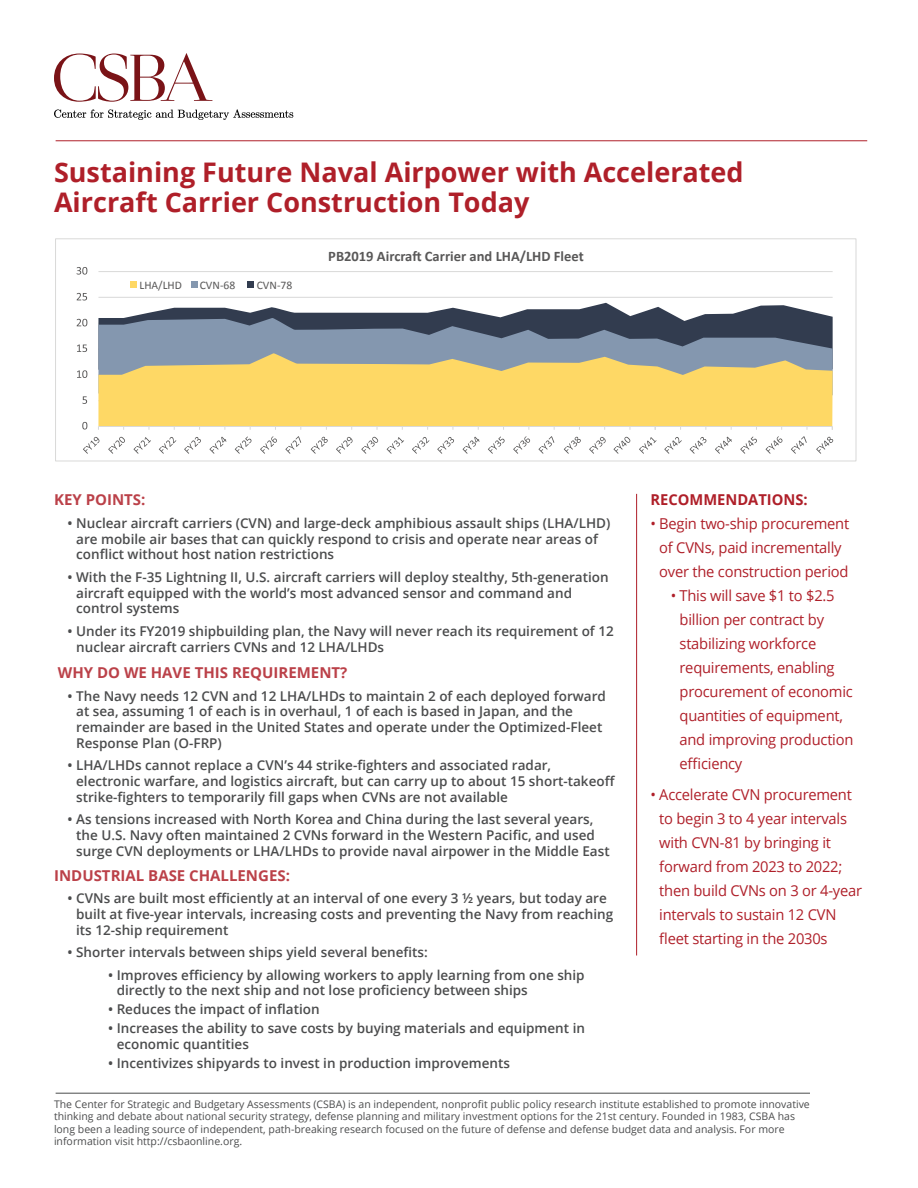
<style>
.page{position:relative;width:918px;height:1188px;background:#fff}
.page>*{position:absolute;margin:0;border:0;box-sizing:border-box;transform-origin:0 0}
.t1{font:700 27px/30px "Open Sans";color:#af1f29}
.List_Paragraph{font:15px/24px "Open Sans";letter-spacing:-.015em;color:#af1f29}
.t2{font:700 15px "Open Sans";color:#bb4149}
.List_Paragraph-2{font:700 15px "Open Sans";color:#af1f29}
.t3{font:700 14.55px "Calibri";color:#595858}
.List_Paragraph-3{font:600 13.5px/15.8px "Open Sans";color:#4b4c4d}
.t4{font:11.55px "Calibri";color:#595858}
.List_Paragraph-4{font:10.5px/12.6px "Open Sans";color:#4b4c4d}
</style>
<div class="page">
<hr style="left:56px;top:140px;width:811px;height:1px;background:#af1f29">
<hr style="left:56px;top:1093px;width:754px;height:1px;background:#4b4c4d">
<svg style="left:54px;top:53px;width:158px;height:49px"></svg>
<svg style="left:54px;top:109px;width:239px;height:11px"></svg>
<hr style="left:636px;top:494px;width:1px;height:462px;background:#af1f29">
<hr style="left:98px;top:297px;width:735px;height:1px;background:#d9d9d8">
<hr style="left:98px;top:271px;width:735px;height:1px;background:#d9d9d8">
<svg style="left:124px;top:303px;width:709px;height:15px"></svg>
<svg style="left:98px;top:318px;width:735px;height:35px;background:#647389"></svg>
<svg style="left:98px;top:353px;width:735px;height:74px;background:#e9cd71"></svg>
<hr style="left:98px;top:426px;width:734px;height:1px;background:#d9d9d8">
<svg style="left:82px;top:422px;width:5px;height:8px"></svg>
<svg style="left:82px;top:396px;width:5px;height:8px"></svg>
<svg style="left:77px;top:370px;width:10px;height:8px"></svg>
<svg style="left:77px;top:344px;width:10px;height:8px"></svg>
<svg style="left:77px;top:319px;width:10px;height:7px"></svg>
<svg style="left:77px;top:293px;width:10px;height:8px"></svg>
<svg style="left:77px;top:267px;width:10px;height:8px"></svg>
<svg style="left:83px;top:437px;width:16px;height:17px"></svg>
<svg style="left:108px;top:437px;width:17px;height:17px"></svg>
<svg style="left:134px;top:437px;width:17px;height:17px"></svg>
<svg style="left:159px;top:437px;width:17px;height:17px"></svg>
<svg style="left:184px;top:437px;width:17px;height:17px"></svg>
<svg style="left:209px;top:437px;width:18px;height:17px"></svg>
<svg style="left:235px;top:437px;width:17px;height:17px"></svg>
<svg style="left:260px;top:436px;width:17px;height:18px"></svg>
<svg style="left:285px;top:436px;width:16px;height:18px"></svg>
<svg style="left:311px;top:437px;width:17px;height:17px"></svg>
<svg style="left:336px;top:437px;width:17px;height:17px"></svg>
<svg style="left:361px;top:437px;width:17px;height:17px"></svg>
<svg style="left:387px;top:437px;width:17px;height:17px"></svg>
<svg style="left:412px;top:437px;width:17px;height:17px"></svg>
<svg style="left:437px;top:437px;width:17px;height:17px"></svg>
<svg style="left:463px;top:437px;width:17px;height:17px"></svg>
<svg style="left:614px;top:437px;width:16px;height:17px"></svg>
<svg style="left:488px;top:437px;width:17px;height:17px"></svg>
<svg style="left:513px;top:436px;width:17px;height:18px"></svg>
<svg style="left:539px;top:436px;width:15px;height:18px"></svg>
<svg style="left:564px;top:437px;width:17px;height:17px"></svg>
<svg style="left:589px;top:437px;width:17px;height:17px"></svg>
<svg style="left:639px;top:437px;width:18px;height:17px"></svg>
<svg style="left:664px;top:437px;width:18px;height:17px"></svg>
<svg style="left:690px;top:437px;width:16px;height:17px"></svg>
<svg style="left:715px;top:437px;width:17px;height:17px"></svg>
<svg style="left:740px;top:437px;width:17px;height:17px"></svg>
<svg style="left:766px;top:436px;width:16px;height:18px"></svg>
<svg style="left:791px;top:436px;width:16px;height:18px"></svg>
<svg style="left:816px;top:437px;width:17px;height:17px"></svg>
<div style="left:56px;top:238px;width:800px;height:223px;border:1px solid #d9d9d8"></div>
<div style="left:248px;top:281px;width:6px;height:7px;background:#323c4f"></div>
<div style="left:191px;top:281px;width:6px;height:7px;background:#8497af"></div>
<div style="left:131px;top:281px;width:6px;height:7px;background:#fed865"></div>
<p class="t1" style="left:54px;top:156px;width:691px">Sustaining Future Naval Airpower with Accelerated<br>Aircraft Carrier Construction Today</p>
<p class="t4" style="left:139px;top:277px;width:44px">LHA/LHD</p>
<p class="t4" style="left:200px;top:277px;width:37px">CVN-68</p>
<p class="t4" style="left:257px;top:277px;width:37px">CVN-78</p>
<p class="t3" style="left:328px;top:247px;width:257px">PB2019 Aircraft Carrier and LHA/LHD Fleet</p>
<p class="t2" style="left:54px;top:489px;width:93px">KEY POINTS:</p>
<p class="List_Paragraph-3" style="left:76px;top:515px;width:536px;text-indent:-9px">• Nuclear aircraft carriers (CVN) and large-deck amphibious assault ships (LHA/LHD) are mobile air bases that can quickly respond to crisis and operate near areas of conflict without host nation restrictions</p>
<p class="List_Paragraph-3" style="left:76px;top:569px;width:534px;text-indent:-9px">• With the F-35 Lightning II, U.S. aircraft carriers will deploy stealthy, 5th-generation aircraft equipped with the world’s most advanced sensor and command and control systems</p>
<p class="List_Paragraph-3" style="left:76px;top:623px;width:539px;text-indent:-9px">• Under its FY2019 shipbuilding plan, the Navy will never reach its requirement of 12 nuclear aircraft carriers CVNs and 12 LHA/LHDs</p>
<p class="t2" style="left:58px;top:662px;width:291px">WHY DO WE HAVE THIS REQUIREMENT?</p>
<p class="List_Paragraph-3" style="left:76px;top:688px;width:531px;text-indent:-9px">• The Navy needs 12 CVN and 12 LHA/LHDs to maintain 2 of each deployed forward at sea, assuming 1 of each is in overhaul, 1 of each is based in Japan, and the remainder are based in the United States and operate under the Optimized-Fleet Response Plan (O-FRP)</p>
<p class="List_Paragraph-3" style="left:76px;top:757px;width:540px;text-indent:-9px">• LHA/LHDs cannot replace a CVN’s 44 strike-fighters and associated radar, electronic warfare, and logistics aircraft, but can carry up to about 15 short-takeoff strike-fighters to temporarily fill gaps when CVNs are not available</p>
<p class="List_Paragraph-3" style="left:76px;top:811px;width:535px;text-indent:-9px">• As tensions increased with North Korea and China during the last several years, the U.S. Navy often maintained 2 CVNs forward in the Western Pacific, and used surge CVN deployments or LHA/LHDs to provide naval airpower in the Middle East</p>
<p class="t2" style="left:54px;top:865px;width:237px">INDUSTRIAL BASE CHALLENGES:</p>
<p class="List_Paragraph-3" style="left:76px;top:890px;width:539px;text-indent:-9px">• CVNs are built most efficiently at an interval of one every 3 ½ years, but today are built at five-year intervals, increasing costs and preventing the Navy from reaching its 12-ship requirement</p>
<p class="List_Paragraph-3" style="left:68px;top:944px;width:362px">• Shorter intervals between ships yield several benefits:</p>
<p class="List_Paragraph-3" style="left:117px;top:967px;width:469px;text-indent:-9px">• Improves efficiency by allowing workers to apply learning from one ship directly to the next ship and not lose proficiency between ships</p>
<p class="List_Paragraph-3" style="left:108px;top:1001px;width:213px">• Reduces the impact of inflation</p>
<p class="List_Paragraph-3" style="left:117px;top:1020px;width:470px;text-indent:-9px">• Increases the ability to save costs by buying materials and equipment in economic quantities</p>
<p class="List_Paragraph-3" style="left:108px;top:1055px;width:403px">• Incentivizes shipyards to invest in production improvements</p>
<p class="List_Paragraph-2" style="left:650px;top:489px;width:159px">RECOMMENDATIONS:</p>
<p class="List_Paragraph" style="left:650px;top:512px;width:200px;text-align:center">• Begin two-ship procurement of CVNs, paid incrementally over the construction period</p>
<p class="List_Paragraph" style="left:680px;top:584px;width:175px;text-indent:-9px">• This will save $1 to $2.5 billion per contract by stabilizing workforce requirements, enabling procurement of economic quantities of equipment, and improving production efficiency</p>
<p class="List_Paragraph" style="left:659px;top:782px;width:204px;text-indent:-9px">• Accelerate CVN procurement to begin 3 to 4 year intervals with CVN-81 by bringing it forward from 2023 to 2022; then build CVNs on 3 or 4-year intervals to sustain 12 CVN fleet starting in the 2030s</p>
<p class="List_Paragraph-4" style="left:54px;top:1097px;width:757px">The Center for Strategic and Budgetary Assessments (CSBA) is an independent, nonprofit public policy research institute established to promote innovative thinking and debate about national security strategy, defense planning and military investment options for the 21st century. Founded in 1983, CSBA has long been a leading source of independent, path-breaking research focused on the future of defense and defense budget data and analysis. For more information visit http://csbaonline.org.</p>
</div>
